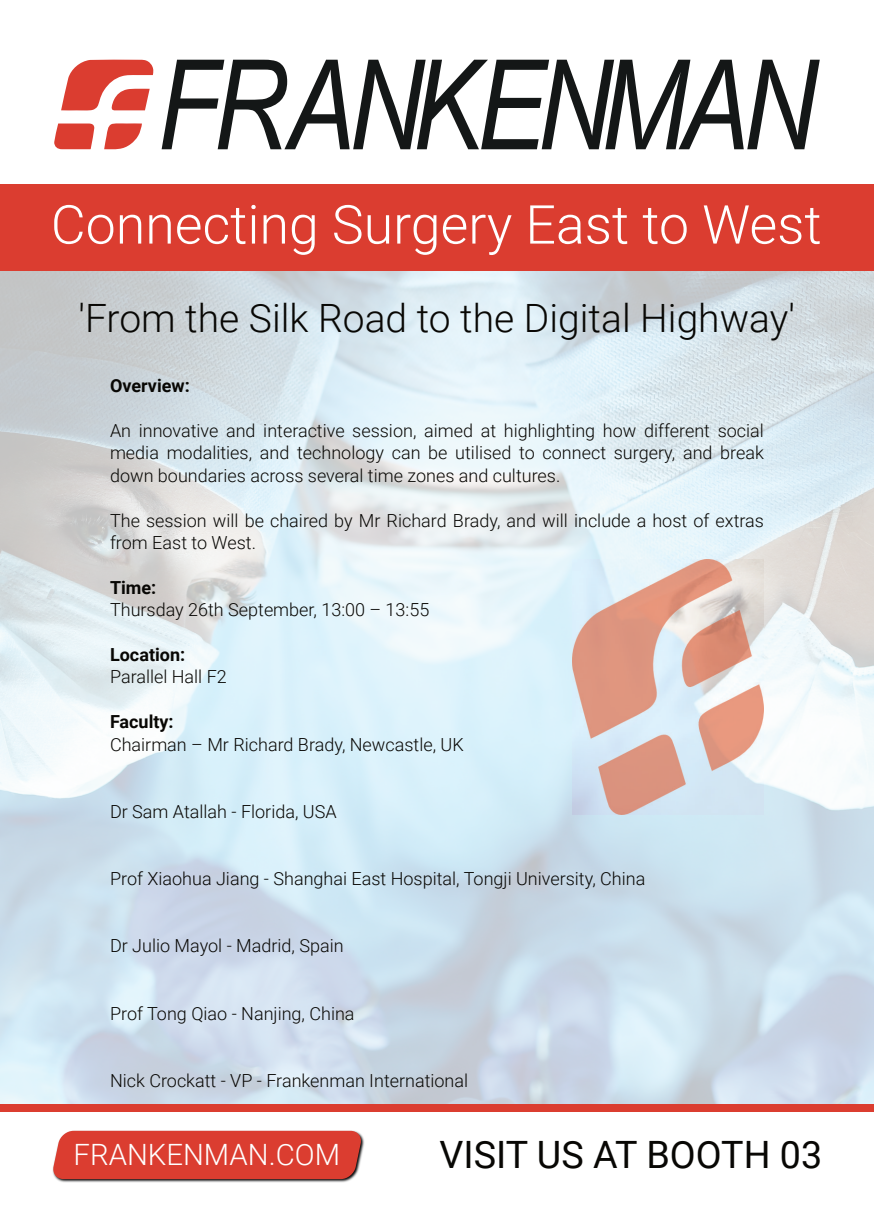
<style>
.page{position:relative;width:874px;height:1225px;background:#fff}
.page>*{position:absolute;margin:0;border:0;box-sizing:border-box;transform-origin:0 0}
.t1{font:300 53.6px "Roboto";color:#fff}
.t2{font:300 39px "Roboto";color:#080704}
.t3{font:37.6px "Roboto";color:#080704}
.t4{font:300 29.4px "Roboto";color:#fff}
.t5{font:300 18px/22.4px "Roboto";color:#080704;text-align:justify}
.t6{font:700 18px "Roboto";color:#080704}
</style>
<div class="page">
<img style="left:0;top:270px;width:873px;height:834px">
<svg style="left:161px;top:60px;width:658px;height:89px"></svg>
<svg style="left:61px;top:59px;width:93px;height:52px"></svg>
<svg style="left:54px;top:123px;width:40px;height:26px"></svg>
<svg style="left:104px;top:123px;width:38px;height:27px"></svg>
<div style="left:0;top:184px;width:873px;height:86px;background:#db3d30"></div>
<img style="left:58px;top:1136px;width:306px;height:47px">
<svg style="left:52px;top:1130px;width:310px;height:50px;background:#d84438"></svg>
<div style="left:0;top:1104px;width:873px;height:7px;background:#db3d30"></div>
<img style="left:572px;top:560px;width:191px;height:255px">
<h1 class="t1" style="left:51px;top:203px;width:772px">Connecting Surgery East to West</h1>
<h2 class="t2" style="left:78px;top:302px;width:718px">'From the Silk Road to the Digital Highway'</h2>
<p class="t6" style="left:110px;top:378px;width:81px">Overview:</p>
<p class="t5" style="left:110px;top:421px;width:655px">An innovative and interactive session, aimed at highlighting how different social media modalities, and technology can be utilised to connect surgery, and break down boundaries across several time zones and cultures.</p>
<p class="t5" style="left:110px;top:511px;width:655px">The session will be chaired by Mr Richard Brady, and will include a host of extras from East to West.</p>
<p class="t6" style="left:110px;top:580px;width:48px">Time:</p>
<p class="t5" style="left:110px;top:600px;width:320px">Thursday 26th September, 13:00 – 13:55</p>
<p class="t6" style="left:110px;top:647px;width:77px">Location:</p>
<p class="t5" style="left:110px;top:667px;width:118px">Parallel Hall F2</p>
<p class="t6" style="left:110px;top:714px;width:65px">Faculty:</p>
<p class="t5" style="left:110px;top:735px;width:355px">Chairman – Mr Richard Brady, Newcastle, UK</p>
<p class="t5" style="left:110px;top:802px;width:228px">Dr Sam Atallah - Florida, USA</p>
<p class="t5" style="left:110px;top:869px;width:536px">Prof Xiaohua Jiang - Shanghai East Hospital, Tongji University, China</p>
<p class="t5" style="left:110px;top:936px;width:235px">Dr Julio Mayol - Madrid, Spain</p>
<p class="t5" style="left:110px;top:1003px;width:246px">Prof Tong Qiao - Nanjing, China</p>
<p class="t5" style="left:110px;top:1071px;width:359px">Nick Crockatt - VP - Frankenman International</p>
<h3 class="t4" style="left:73px;top:1143px;width:268px">FRANKENMAN.COM</h3>
<h3 class="t3" style="left:439px;top:1140px;width:384px">VISIT US AT BOOTH 03</h3>
</div>
